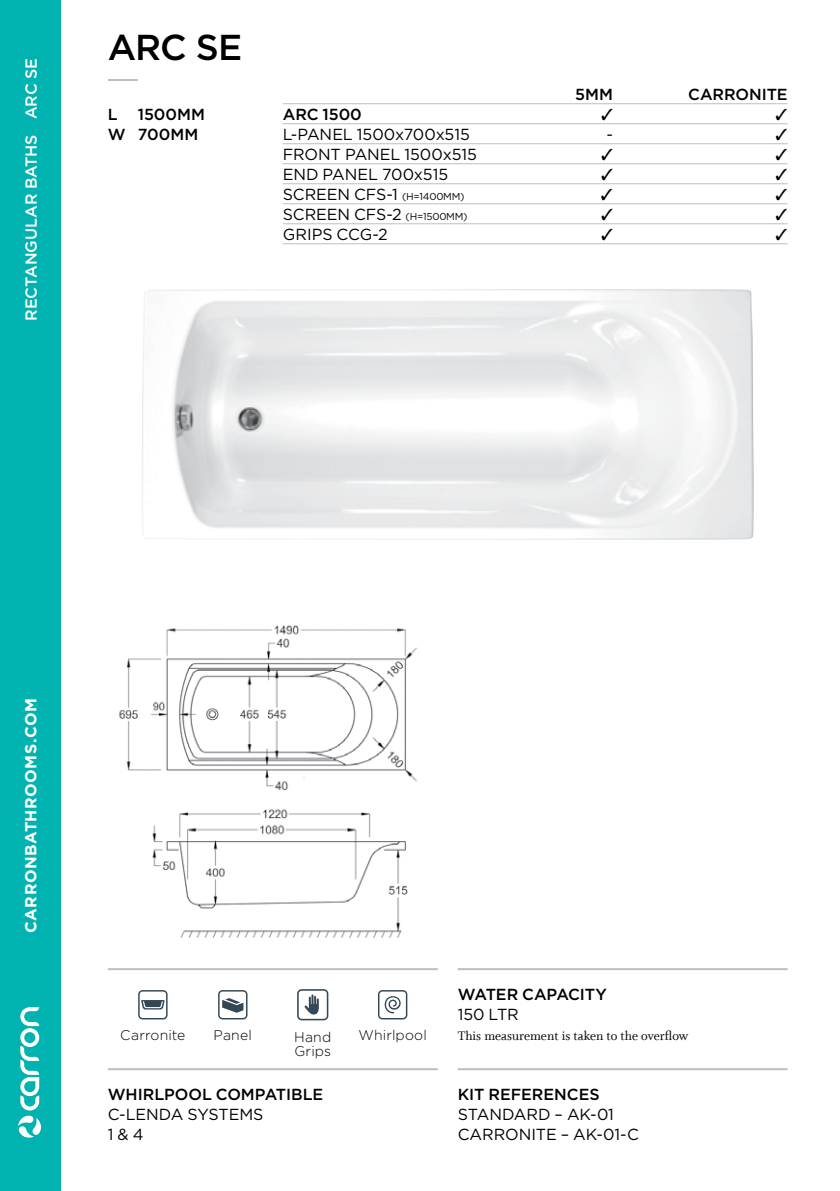
<style>
.page{position:relative;width:840px;height:1191px;background:#fff}
.page>*{position:absolute;margin:0;border:0;box-sizing:border-box;transform-origin:0 0}
.t1{font:500 36px "Gotham";color:#000}
.t2{font:16px/20px "Gotham";letter-spacing:-.005em;color:#000}
.t3{font:500 16px/20px "Gotham";color:#000}
.t4{font:500 16px "Gotham";color:#fff}
.t5{font:700 16px "Gotham";letter-spacing:.03em;color:#fff}
.t6{font:14px "Whitman Roman LF";color:#000}
.t7{font:300 14px "Gotham";letter-spacing:.01em;color:#000}
.s1{font-size:10px}
</style>
<div class="page">
<hr style="left:108px;top:79px;width:30px;height:2px;background:#bcbec0">
<hr style="left:282px;top:103px;width:505px;height:1px;background:#bcbec0">
<hr style="left:282px;top:123px;width:505px;height:1px;background:#bcbec0">
<hr style="left:282px;top:143px;width:505px;height:1px;background:#bcbec0">
<hr style="left:282px;top:163px;width:505px;height:1px;background:#bcbec0">
<hr style="left:282px;top:183px;width:505px;height:1px;background:#bcbec0">
<hr style="left:282px;top:203px;width:505px;height:1px;background:#bcbec0">
<hr style="left:282px;top:223px;width:505px;height:1px;background:#bcbec0">
<hr style="left:282px;top:243px;width:505px;height:1px;background:#bcbec0">
<div style="left:0;top:0;width:60px;height:1191px;background:#00b3b0"></div>
<img style="left:142px;top:289px;width:611px;height:251px">
<img style="left:119px;top:625px;width:299px;height:313px">
<svg style="left:138px;top:990px;width:29px;height:29px"></svg>
<svg style="left:218px;top:990px;width:29px;height:29px"></svg>
<svg style="left:378px;top:990px;width:29px;height:29px"></svg>
<hr style="left:108px;top:1068px;width:329px;height:2px;background:#bcbec0">
<hr style="left:108px;top:968px;width:329px;height:2px;background:#bcbec0">
<hr style="left:457px;top:968px;width:330px;height:2px;background:#bcbec0">
<hr style="left:457px;top:1068px;width:330px;height:2px;background:#bcbec0">
<svg style="left:297px;top:989px;width:31px;height:31px"></svg>
<svg style="left:18px;top:1007px;width:23px;height:130px"></svg>
<p class="t4" style="left:22px;top:321px;width:262px;rotate:-90deg">RECTANGU LAR BATHS ARC SE</p>
<h1 class="t1" style="left:108px;top:27px;width:111px">ARC SE</h1>
<p class="t3" style="left:108px;top:104px;width:99px;text-indent:30px">1500MM<br>W 700MM</p>
<p class="t3" style="left:108px;top:104px;width:6px">L</p>
<p class="t3" style="left:575px;top:84px;width:63px">5MM CARR</p>
<p class="t3" style="left:735px;top:84px;width:53px">ONITE</p>
<p class="t3" style="left:282px;top:104px;width:81px">ARC 1500</p>
<p class="t2" style="left:282px;top:124px;width:188px">L-PANEL 1500X700X515</p>
<p class="t2" style="left:606px;top:124px;width:8px">-</p>
<p class="t2" style="left:282px;top:144px;width:196px">FRONT PANEL 1500X515</p>
<p class="t2" style="left:282px;top:164px;width:167px">END PANEL 700X515</p>
<p class="t2" style="left:282px;top:184px;width:183px">SCREEN CFS-1 <span class="s1">(H =1400MM)</span></p>
<p class="t2" style="left:282px;top:204px;width:186px">SCREEN CFS-2 <span class="s1">(H =1500MM)</span></p>
<p class="t2" style="left:282px;top:224px;width:106px">GRIPS CCG-2</p>
<p class="t5" style="left:22px;top:933px;width:236px;rotate:-90deg">carronbathrooms.com</p>
<p class="t3" style="left:457px;top:984px;width:151px">WATER CAPACITY</p>
<p class="t2" style="left:457px;top:1004px;width:63px">150 LTR</p>
<p class="t7" style="left:120px;top:1027px;width:67px">Carronite</p>
<p class="t7" style="left:213px;top:1027px;width:40px">Panel</p>
<p class="t7" style="left:358px;top:1027px;width:70px">Whirlpool</p>
<p class="t7" style="left:294px;top:1029px;width:39px">Hand</p>
<p class="t6" style="left:457px;top:1028px;width:232px">This measurement is taken to the overflow</p>
<p class="t7" style="left:294px;top:1043px;width:38px">Grips</p>
<p class="t3" style="left:108px;top:1084px;width:217px">WHIRLPOOL COMPATIBLE</p>
<p class="t2" style="left:108px;top:1104px;width:155px">C-LENDA SYSTEMS<br>1 &amp; 4</p>
<p class="t3" style="left:457px;top:1084px;width:143px">KIT REFERENCES</p>
<p class="t2" style="left:457px;top:1104px;width:182px">STANDARD – AK-01<br>CARRONITE – AK-01-C</p>
</div>
